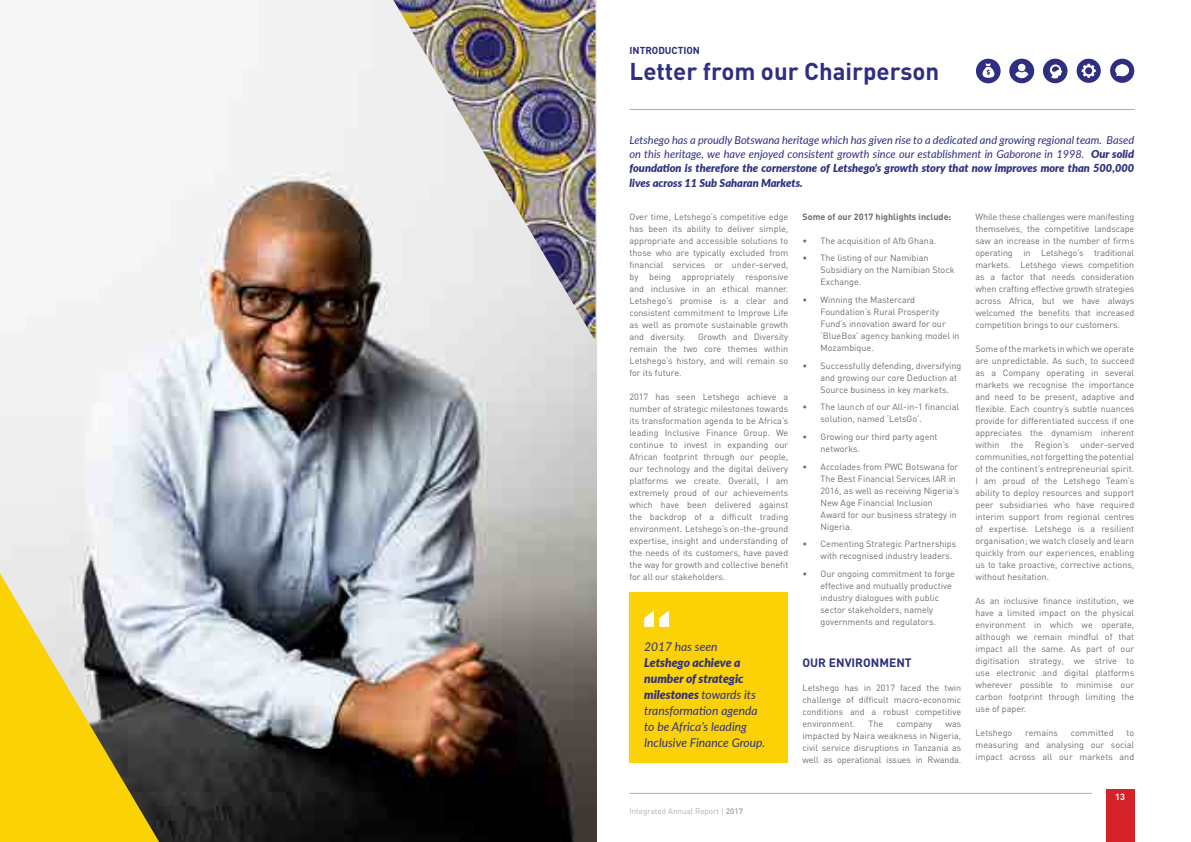
<style>
.page{position:relative;width:1191px;height:842px;background:#fff}
.page>*{position:absolute;margin:0;border:0;box-sizing:border-box;transform-origin:0 0}
.t1{font:700 24px "DIN";color:#2f2f81}
.t2{font:italic 12px/16px "Lato";color:#2f2f81}
.t3{font:700 12px "DIN";color:#2f2f81}
.t4{font:italic 11px/14px "Lato";color:#2f2f81;text-align:justify}
.t5{font:700 10px "DIN";color:#2f2f81}
.t6{font:9px/12px "DIN";color:#6d6e71;text-align:justify}
.t7{font:700 9px "DIN";color:#6d6e71}
.t8{font:700 9px "DIN";color:#fff}
.t9{font:8px "DIN";color:#aeafb0}
.s1{font-weight:900}
.s2{font-weight:700}
</style>
<div class="page">
<hr style="left:629px;top:793px;width:462px;height:1px;background:#aeafb0">
<div style="left:1106px;top:789px;width:28px;height:53px;background:#d52229"></div>
<img style="left:0;top:0;width:596px;height:842px">
<img style="left:393px;top:0;width:202px;height:339px">
<svg style="left:0;top:573px;width:159px;height:269px;fill:#f7d207"></svg>
<svg style="left:1110px;top:59px;width:24px;height:24px"></svg>
<div style="left:1076px;top:59px;width:24px;height:24px;background:#2f2f81;border-radius:50%"></div>
<svg style="left:1081px;top:64px;width:14px;height:14px"></svg>
<div style="left:1043px;top:59px;width:24px;height:24px;background:#2f2f81;border-radius:50%"></div>
<svg style="left:1050px;top:64px;width:12px;height:14px"></svg>
<div style="left:1009px;top:59px;width:25px;height:24px;background:#2f2f81;border-radius:50%"></div>
<svg style="left:1015px;top:71px;width:13px;height:7px"></svg>
<div style="left:1018px;top:64px;width:7px;height:7px;background:#fff;border-radius:50%"></div>
<div style="left:976px;top:59px;width:24px;height:24px;background:#2f2f81;border-radius:50%"></div>
<svg style="left:982px;top:63px;width:16px;height:16px"></svg>
<hr style="left:629px;top:109px;width:505px;height:1px;background:#aeafb0">
<div style="left:629px;top:592px;width:159px;height:171px;background:#fbd206"></div>
<svg style="left:644px;top:610px;width:25px;height:17px"></svg>
<p class="t5" style="left:629px;top:44px;width:72px">INTRODUCTION</p>
<h1 class="t1" style="left:629px;top:56px;width:311px">Letter from our Chairperson</h1>
<p class="t4" style="left:629px;top:133px;width:506px">Letshego has a proudly Botswana heritage which has given rise to a dedicated and growing regional team. Based on this heritage, we have enjoyed consistent growth since our establishment in Gaborone in 1998. <span class="s1">Our solid foundation is therefore the cornerstone of Letshego’s growth story that now improves more than 500,000 lives across 11 Sub Saharan Markets.</span></p>
<p class="t6" style="left:629px;top:211px;width:160px">Over time, Letshego’s competitive edge has been its ability to deliver simple, appropriate and accessible solutions to those who are typically excluded from financial services or under-served, by being appropriately responsive and inclusive in an ethical manner.<br>Letshego’s promise is a clear and consistent commitment to Improve Life as well as promote sustainable growth and diversity.</p>
<p class="t7" style="left:802px;top:211px;width:150px">Some of our 2017 highlights include:</p>
<p class="t6" style="left:802px;top:234px;width:135px">• The acquisition of Afb Ghana.</p>
<p class="t6" style="left:820px;top:252px;width:136px;text-align:left;text-indent:-18px">• The listing of our Namibian<br>Subsidiary on the Namibian Stock<br>Exchange.</p>
<p class="t6" style="left:820px;top:294px;width:141px;text-align:left;text-indent:-18px">• Winning the Mastercard<br>Foundation’s Rural Prosperity<br>Fund’s innovation award for our ‘BlueBox’ agency banking model in<br>Mozambique.</p>
<p class="t6" style="left:820px;top:359px;width:142px;text-align:left;text-indent:-18px">• Successfully defending, diversifying and growing our core Deduction at<br>Source business in key markets.</p>
<p class="t6" style="left:820px;top:401px;width:140px;text-indent:-18px">• The launch of our All-in-1 financial solution, named ‘LetsGo’.</p>
<p class="t6" style="left:820px;top:431px;width:118px;text-indent:-18px">• Growing our third party agent networks.</p>
<p class="t6" style="left:820px;top:460px;width:140px;text-align:left;text-indent:-18px">• Accolades from PWC Botswana for<br>The Best Financial Services IAR in<br>2016, as well as receiving Nigeria’s<br>New Age Financial Inclusion<br>Award for our business strategy in<br>Nigeria.</p>
<p class="t6" style="left:820px;top:538px;width:137px;text-indent:-18px">• Cementing Strategic Partnerships with recognised industry leaders.</p>
<p class="t6" style="left:820px;top:568px;width:136px;text-align:left;text-indent:-18px">• Our ongoing commitment to forge effective and mutually productive industry dialogues with public sector stakeholders, namely governments and regulators.</p>
<h2 class="t3" style="left:802px;top:655px;width:111px">OUR ENVIRONMENT</h2>
<p class="t6" style="left:802px;top:681px;width:160px">Letshego has in 2017 faced the twin challenge of difficult macro-economic conditions and a robust competitive environment.</p>
<p class="t6" style="left:975px;top:211px;width:160px">While these challenges were manifesting themselves, the competitive landscape saw an increase in the number of firms operating in Letshego’s traditional markets. Letshego views competition as a factor that needs consideration when crafting effective growth strategies across Africa, but we have always welcomed the benefits that increased competition brings to our customers.</p>
<p class="t6" style="left:975px;top:343px;width:160px">Some of the markets in which we operate are unpredictable. As such, to succeed as a Company operating in several markets we recognise the importance and need to be present, adaptive and flexible. Each country’s subtle nuances provide for differentiated success if one appreciates the dynamism inherent within</p>
<p class="t6" style="left:629px;top:331px;width:160px;text-indent:69px">Growth and Diversity remain the two core themes within Letshego’s history, and will remain so for its future.</p>
<p class="t6" style="left:629px;top:391px;width:160px">2017 has seen Letshego achieve a number of strategic milestones towards its transformation agenda to be Africa’s leading Inclusive Finance Group. We continue to invest in expanding our African footprint through our people, our technology and the digital delivery platforms we create. Overall, I am extremely proud of our achievements which have been delivered against the backdrop of a difficult trading environment. Letshego’s on-the-ground expertise, insight and understanding of the needs of its customers, have paved the way for growth and collective benefit for all our stakeholders.</p>
<p class="t6" style="left:1011px;top:439px;width:14px">the</p>
<p class="t6" style="left:1035px;top:439px;width:35px">Region’s</p>
<p class="t6" style="left:975px;top:439px;width:160px;text-indent:105px">under-served communities, not forgetting the potential of the continent’s entrepreneurial spirit.<br>I am proud of the Letshego Team’s ability to deploy resources and support peer subsidiaries who have required interim support from regional centres of expertise. Letshego is a resilient organisation; we watch closely and learn quickly from our experiences, enabling us to take proactive, corrective actions, without hesitation.</p>
<p class="t6" style="left:975px;top:595px;width:160px">As an inclusive finance institution, we have a limited impact on the physical environment in which we operate, although we remain mindful of that impact all the same. As part of our digitisation strategy, we strive to use electronic and digital platforms wherever possible to minimise our carbon footprint through limiting the use of paper.</p>
<p class="t6" style="left:975px;top:727px;width:38px">Letshego</p>
<p class="t6" style="left:1025px;top:727px;width:34px">remains</p>
<p class="t6" style="left:1071px;top:727px;width:44px">committed</p>
<h2 class="t2" style="left:644px;top:639px;width:75px">2017 has seen</h2>
<h2 class="t2" style="left:644px;top:654px;width:123px"><span class="s1">Letshego achieve a number of strategic milestones</span> towards its transformation agenda to be Africa’s leading<br>Inclusive Finance Group.</h2>
<p class="t6" style="left:868px;top:717px;width:16px">The</p>
<p class="t6" style="left:896px;top:717px;width:37px">company</p>
<p class="t6" style="left:802px;top:717px;width:160px;text-indent:143px">was impacted by Naira weakness in Nigeria, civil service disruptions in Tanzania as well as operational issues in Rwanda.</p>
<p class="t6" style="left:975px;top:727px;width:160px;text-indent:151px">to measuring and analysing our social impact across all our markets and</p>
<p class="t9" style="left:629px;top:806px;width:115px">Integrated Annual Report | <span class="s2">2017</span></p>
<p class="t8" style="left:1115px;top:791px;width:11px">13</p>
</div>
